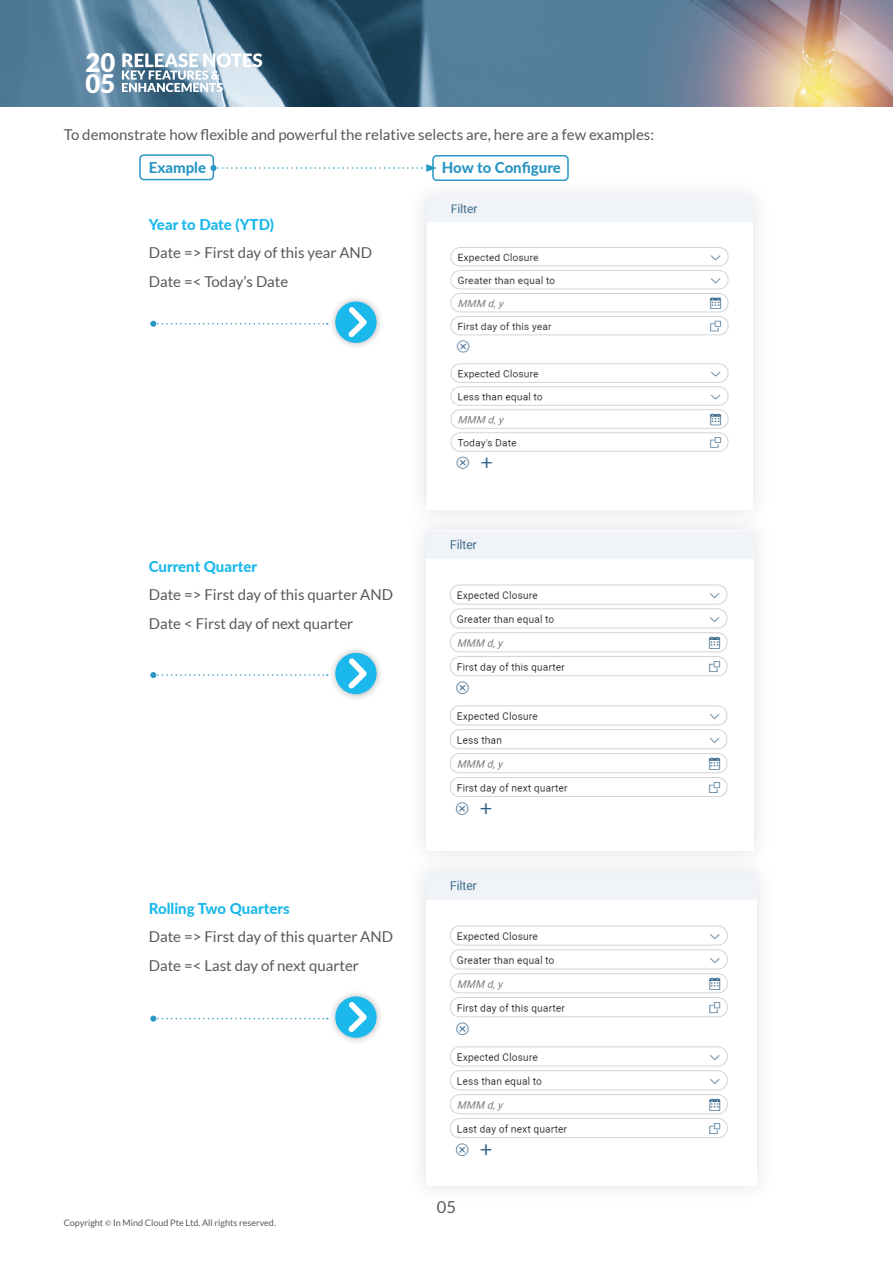
<style>
.page{position:relative;width:893px;height:1263px;background:#fff}
.page>*{position:absolute;margin:0;border:0;box-sizing:border-box;transform-origin:0 0}
.t1{font:900 25.65px/20.5px "Lato";color:#fff}
.t2{font:16.5px "Lato";color:#58595b}
.t3{font:15px/28.5px "Lato";color:#58595b}
.t4{font:800 15px "Lato";color:#1ab8eb}
.t5{font:800 15px "Lato";color:#2996c4}
.t6{font:9px "Lato";color:#58595b}
.s1{font-family:"Minion Pro"}
</style>
<div class="page">
<img style="left:0;top:0;width:893px;height:106px">
<svg style="left:122px;top:53px;width:140px;height:39px"></svg>
<div style="left:139px;top:154px;width:75px;height:26px;border:2px solid #2996c4;border-radius:4px"></div>
<div style="left:407px;top:177px;width:365px;height:352px;background:#949499;opacity:.3"></div>
<img style="left:450px;top:203px;width:279px;height:266px">
<div style="left:407px;top:511px;width:366px;height:359px;background:#949499;opacity:.3"></div>
<img style="left:450px;top:539px;width:278px;height:276px">
<div style="left:407px;top:853px;width:369px;height:352px;background:#949499;opacity:.3"></div>
<img style="left:450px;top:880px;width:278px;height:276px">
<div style="left:432px;top:155px;width:137px;height:26px;border:2px solid #2996c4;border-radius:4px"></div>
<div style="left:328px;top:295px;width:55px;height:55px;background:#949499;opacity:.75"></div>
<div style="left:335px;top:302px;width:42px;height:41px;background:#1ab8eb;border-radius:50%"></div>
<svg style="left:343px;top:302px;width:29px;height:40px"></svg>
<svg style="left:150px;top:321px;width:178px;height:6px"></svg>
<svg style="left:210px;top:164px;width:227px;height:8px"></svg>
<div style="left:328px;top:646px;width:55px;height:55px;background:#949499;opacity:.75"></div>
<div style="left:335px;top:653px;width:42px;height:41px;background:#1ab8eb;border-radius:50%"></div>
<svg style="left:343px;top:653px;width:29px;height:41px"></svg>
<svg style="left:150px;top:672px;width:178px;height:6px"></svg>
<div style="left:328px;top:989px;width:55px;height:56px;background:#949499;opacity:.75"></div>
<div style="left:335px;top:996px;width:42px;height:42px;background:#1ab8eb;border-radius:50%"></div>
<svg style="left:343px;top:997px;width:29px;height:40px"></svg>
<svg style="left:150px;top:1015px;width:178px;height:6px"></svg>
<h1 class="t1" style="left:86px;top:52px;width:31px">20<br>05</h1>
<p class="t3" style="left:64px;top:120px;width:592px">To demonstrate how flexible and powerful the relative selects are, here are a few examples:</p>
<p class="t5" style="left:149px;top:156px;width:59px">Example</p>
<p class="t5" style="left:442px;top:156px;width:121px">How to Configure</p>
<p class="t4" style="left:149px;top:213px;width:127px">Year to Date (YTD)</p>
<p class="t3" style="left:149px;top:238px;width:225px">Date =&gt; First day of this year AND<br>Date =&lt; Today’s Date</p>
<p class="t4" style="left:149px;top:555px;width:110px">Current Quarter</p>
<p class="t3" style="left:149px;top:580px;width:246px">Date =&gt; First day of this quarter AND<br>Date &lt; First day of next quarter</p>
<p class="t4" style="left:149px;top:897px;width:142px">Rolling Two Quarters</p>
<p class="t3" style="left:149px;top:922px;width:246px">Date =&gt; First day of this quarter AND<br>Date =&lt; Last day of next quarter</p>
<p class="t6" style="left:64px;top:1218px;width:214px">Copyright <span class="s1">©</span> In Mind Cloud Pte Ltd. All rights reserved.</p>
<p class="t2" style="left:437px;top:1198px;width:21px">05</p>
</div>
